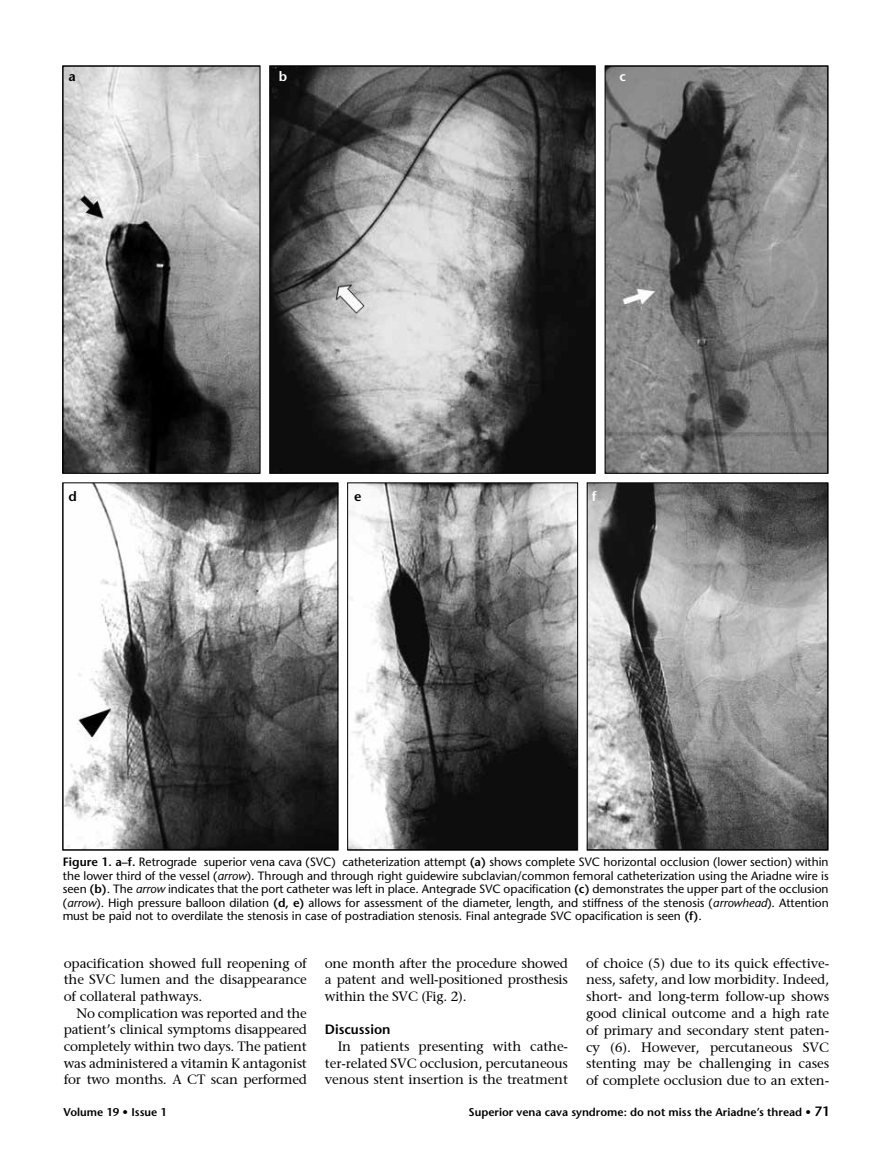
<style>
.page{position:relative;width:893px;height:1170px;background:#fff}
.page>*{position:absolute;margin:0;border:0;box-sizing:border-box;transform-origin:0 0}
.t1{font:13.5px/16.6px "Stone Serif";letter-spacing:-.01em;color:#000;text-align:justify}
.t2{font:600 13.5px "Stone Sans Std";color:#000}
.t3{font:600 13.5px "Stone Sans Std";color:#fff}
.t4{font:12px/13.5px "Stone Sans Normal Tr";color:#000;text-align:justify}
.t5{font:600 11.25px "Stone Sans Std";color:#000}
.s1{font-family:"Stone Sans Std";font-weight:600}
.s2{font-family:"Stone Sans Italic Tr"}
.s3{font-size:13.5px}
</style>
<div class="page">
<img style="left:65px;top:68px;width:761px;height:780px">
<div style="left:260px;top:64px;width:10px;height:415px;background:#fff"></div>
<div style="left:338px;top:478px;width:10px;height:374px;background:#fff"></div>
<div style="left:577px;top:478px;width:10px;height:374px;background:#fff"></div>
<div style="left:595px;top:64px;width:10px;height:415px;background:#fff"></div>
<div style="left:61px;top:473px;width:768px;height:10px;background:#fff"></div>
<div style="left:63px;top:66px;width:197px;height:407px;border:1px solid #000"></div>
<div style="left:270px;top:66px;width:325px;height:407px;border:1px solid #000"></div>
<div style="left:605px;top:66px;width:223px;height:407px;border:1px solid #000"></div>
<div style="left:587px;top:482px;width:241px;height:368px;border:1px solid #000"></div>
<div style="left:347px;top:482px;width:231px;height:368px;border:1px solid #000"></div>
<div style="left:63px;top:482px;width:275px;height:368px;border:1px solid #000"></div>
<p class="t2" style="left:68px;top:68px;width:9px">a</p>
<p class="t3" style="left:279px;top:68px;width:10px">b</p>
<p class="t3" style="left:620px;top:68px;width:8px">c</p>
<p class="t2" style="left:68px;top:488px;width:10px">d</p>
<p class="t3" style="left:592px;top:488px;width:6px">f</p>
<p class="t2" style="left:354px;top:488px;width:9px">e</p>
<p class="t4" style="left:63px;top:855px;width:767px"><span class="s1">Figure 1. a–f.</span> Retrograde superior vena cava (SVC) catheterization attempt <span class="s1">(a)</span> shows complete SVC horizontal occlusion (lower section) within the lower third of the vessel (<span class="s2">arrow</span>). Through and through right guidewire subclavian/common femoral catheterization using the Ariadne wire is seen <span class="s1">(b)</span>. The <span class="s2">arrow</span> indicates that the port catheter was left in place. Antegrade SVC opacification <span class="s1">(c)</span> demonstrates the upper part of the occlusion (<span class="s2">arrow</span>). High pressure balloon dilation <span class="s1">(d, e)</span> allows for assessment of the diameter, length, and stiffness of the stenosis (<span class="s2">arrowhead</span>). Attention must be paid not to overdilate the stenosis in case of postradiation stenosis. Final antegrade SVC opacification is seen <span class="s1">(f)</span>.</p>
<p class="t1" style="left:64px;top:954px;width:245px">opacification showed full reopening of the SVC lumen and the disappearance of collateral pathways.</p>
<p class="t1" style="left:64px;top:1004px;width:245px;text-indent:13px">No complication was reported and the patient’s clinical symptoms disappeared completely within two days. The patient was administered a vitamin K antagonist for two months. A CT scan performed</p>
<p class="t1" style="left:325px;top:954px;width:245px">one month after the procedure showed a patent and well-positioned prosthesis within the SVC (Fig. 2).</p>
<p class="t2" style="left:325px;top:1021px;width:67px">Discussion</p>
<p class="t1" style="left:325px;top:1037px;width:245px;text-indent:13px">In patients presenting with cathe&shy;ter-related SVC occlusion, percutaneous venous stent insertion is the treatment</p>
<p class="t1" style="left:586px;top:954px;width:245px">of choice (5) due to its quick effective&shy;ness, safety, and low morbidity. Indeed, short- and long-term follow-up shows good clinical outcome and a high rate of primary and secondary stent paten&shy;cy (6). However, percutaneous SVC stenting may be challenging in cases of complete occlusion due to an exten-</p>
<p class="t5" style="left:64px;top:1105px;width:105px">Volume 19 • Issue 1</p>
<p class="t5" style="left:468px;top:1105px;width:363px">Superior vena cava syndrome: do not miss the Ariadne’s thread • <span class="s3">71</span></p>
</div>
